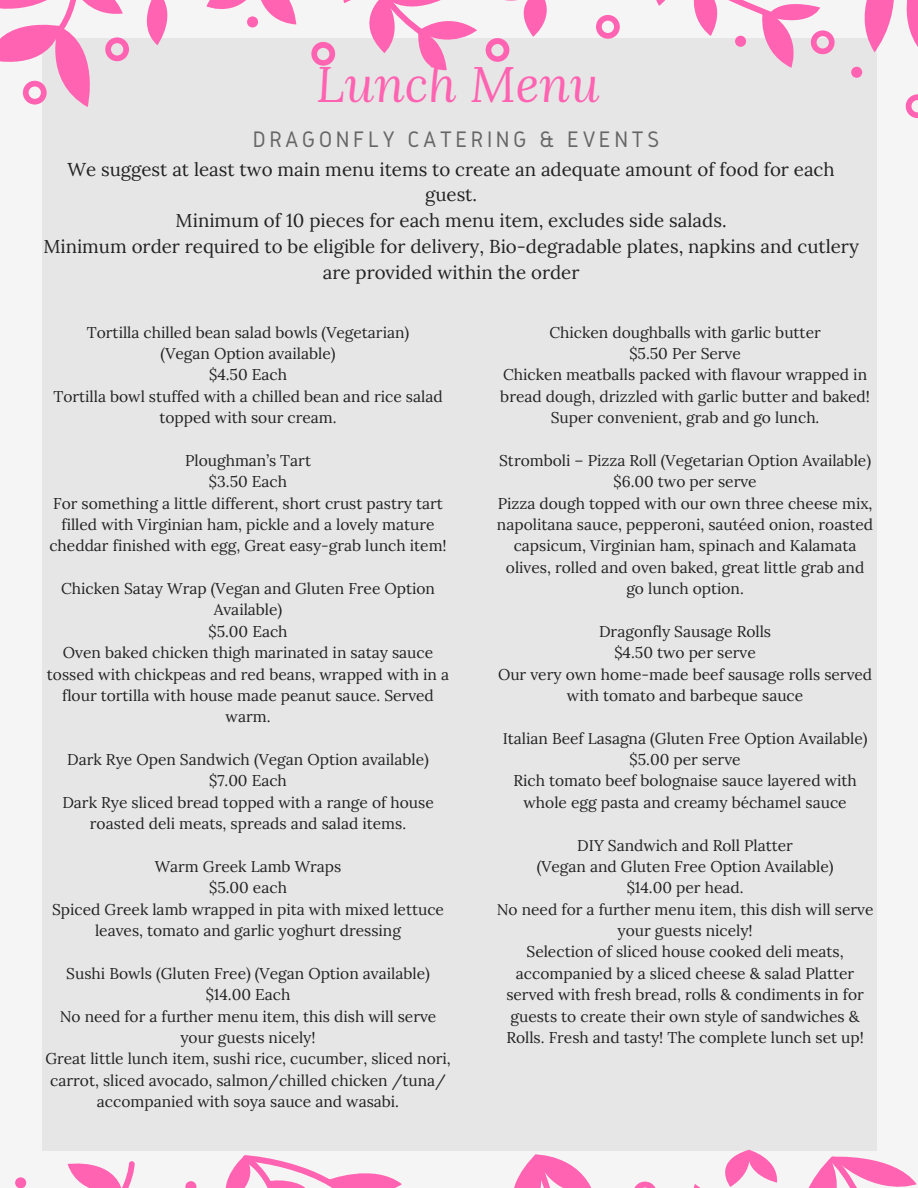
<style>
.page{position:relative;width:918px;height:1188px;background:#f5f5f5}
.page>*{position:absolute;margin:0;border:0;box-sizing:border-box;transform-origin:0 0}
.t1{font:italic 49.8px "Lora";color:#ff63b1}
.t2{font:23.4px "Gidole";letter-spacing:.15em;color:#666}
.t3{font:18.75px/25.8px "Lora";color:#222;text-align:center}
.t4{font:15.6px/21.3px "Lora";color:#222;text-align:center}
</style>
<div class="page">
<div style="left:42px;top:38px;width:834px;height:1113px;background:#e6e6e6"></div>
<svg style="left:864px;top:0;width:54px;height:57px"></svg>
<svg style="left:0;top:0;width:168px;height:107px"></svg>
<svg style="left:207px;top:0;width:89px;height:27px"></svg>
<svg style="left:851px;top:67px;width:11px;height:11px"></svg>
<svg style="left:311px;top:0;width:166px;height:71px"></svg>
<svg style="left:486px;top:0;width:61px;height:62px"></svg>
<svg style="left:596px;top:0;width:239px;height:68px"></svg>
<svg style="left:906px;top:94px;width:12px;height:24px"></svg>
<svg style="left:514px;top:1154px;width:78px;height:34px"></svg>
<svg style="left:694px;top:1150px;width:223px;height:38px"></svg>
<svg style="left:15px;top:1155px;width:387px;height:33px"></svg>
<svg style="left:634px;top:1182px;width:22px;height:6px"></svg>
<h1 class="t1" style="left:316px;top:51px;width:285px">Lunch Menu</h1>
<h2 class="t2" style="left:253px;top:127px;width:408px">DRAGONFLY CATERING &amp; EVENTS</h2>
<p class="t3" style="left:43px;top:156px;width:817px">We suggest at least two main menu items to create an adequate amount of food for each guest.<br>Minimum of 10 pieces for each menu item, excludes side salads.<br>Minimum order required to be eligible for delivery, Bio-degradable plates, napkins and cutlery are provided within the order</p>
<p class="t4" style="left:53px;top:321px;width:391px">Tortilla chilled bean salad bowls (Vegetarian)<br>(Vegan Option available)<br>$4.50 Each<br>Tortilla bowl stuffed with a chilled bean and rice salad topped with sour cream.</p>
<p class="t4" style="left:49px;top:449px;width:399px">Ploughman’s Tart<br>$3.50 Each<br>For something a little different, short crust pastry tart filled with Virginian ham, pickle and a lovely mature cheddar finished with egg, Great easy-grab lunch item!</p>
<p class="t4" style="left:47px;top:578px;width:404px">Chicken Satay Wrap (Vegan and Gluten Free Option Available)<br>$5.00 Each<br>Oven baked chicken thigh marinated in satay sauce tossed with chickpeas and red beans, wrapped with in a flour tortilla with house made peanut sauce. Served warm.</p>
<p class="t4" style="left:62px;top:749px;width:373px">Dark Rye Open Sandwich (Vegan Option available) $7.00 Each<br>Dark Rye sliced bread topped with a range of house roasted deli meats, spreads and salad items.</p>
<p class="t4" style="left:52px;top:856px;width:393px">Warm Greek Lamb Wraps<br>$5.00 each<br>Spiced Greek lamb wrapped in pita with mixed lettuce leaves, tomato and garlic yoghurt dressing</p>
<p class="t4" style="left:45px;top:962px;width:407px">Sushi Bowls (Gluten Free) (Vegan Option available) $14.00 Each<br>No need for a further menu item, this dish will serve your guests nicely!<br>Great little lunch item, sushi rice, cucumber, sliced nori, carrot, sliced avocado, salmon/chilled chicken /tuna/ accompanied with soya sauce and wasabi.</p>
<p class="t4" style="left:500px;top:321px;width:371px">Chicken doughballs with garlic butter<br>$5.50 Per Serve<br>Chicken meatballs packed with flavour wrapped in bread dough, drizzled with garlic butter and baked!<br>Super convenient, grab and go lunch.</p>
<p class="t4" style="left:497px;top:449px;width:378px">Stromboli – Pizza Roll (Vegetarian Option Available) $6.00 two per serve<br>Pizza dough topped with our own three cheese mix, napolitana sauce, pepperoni, sautéed onion, roasted capsicum, Virginian ham, spinach and Kalamata olives, rolled and oven baked, great little grab and go lunch option.</p>
<p class="t4" style="left:498px;top:620px;width:376px">Dragonfly Sausage Rolls<br>$4.50 two per serve<br>Our very own home-made beef sausage rolls served with tomato and barbeque sauce</p>
<p class="t4" style="left:503px;top:727px;width:366px">Italian Beef Lasagna (Gluten Free Option Available) $5.00 per serve<br>Rich tomato beef bolognaise sauce layered with whole egg pasta and creamy béchamel sauce</p>
<p class="t4" style="left:497px;top:834px;width:378px">DIY Sandwich and Roll Platter<br>(Vegan and Gluten Free Option Available)<br>$14.00 per head.<br>No need for a further menu item, this dish will serve your guests nicely!<br>Selection of sliced house cooked deli meats, accompanied by a sliced cheese &amp; salad Platter served with fresh bread, rolls &amp; condiments in for guests to create their own style of sandwiches &amp; Rolls. Fresh and tasty! The complete lunch set up!</p>
</div>
